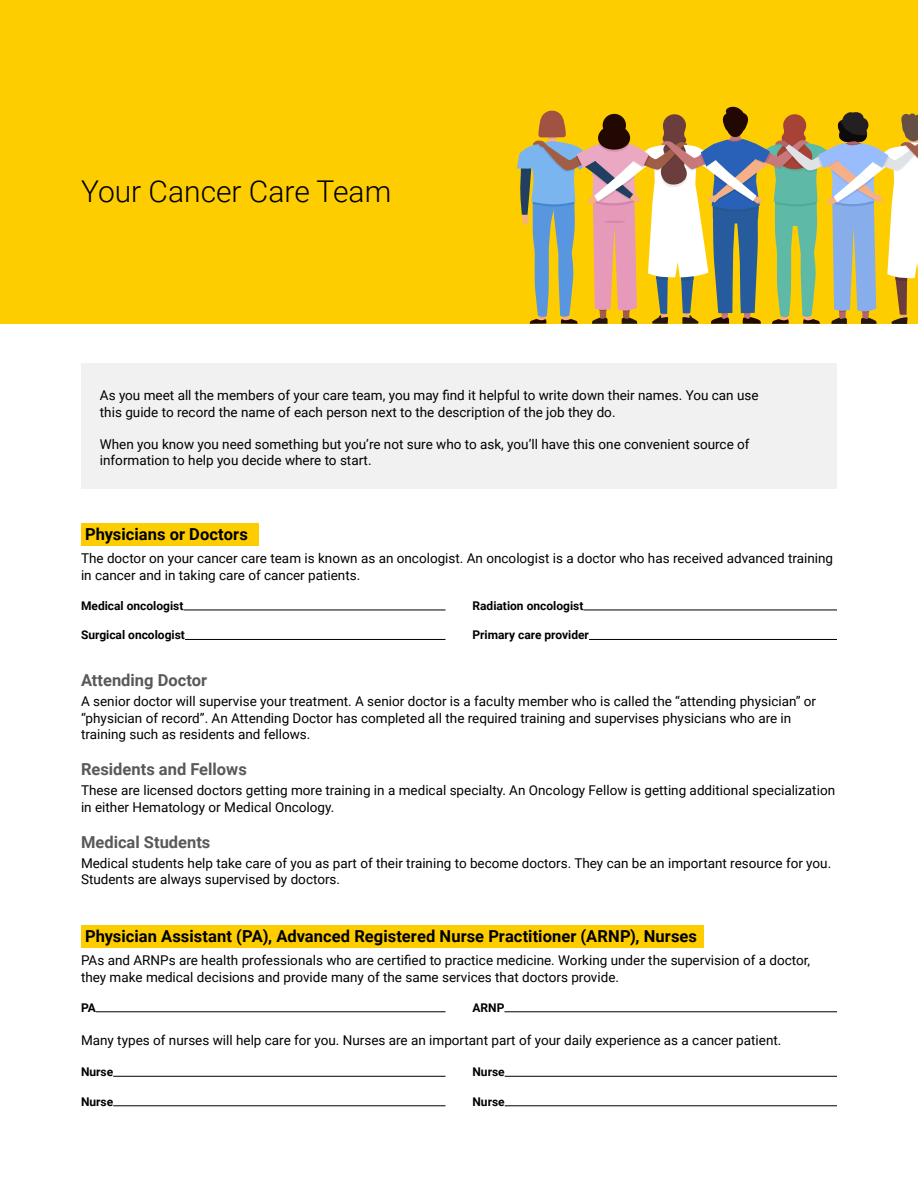
<style>
.page{position:relative;width:918px;height:1188px;background:#fff}
.page>*{position:absolute;margin:0;border:0;box-sizing:border-box;transform-origin:0 0}
.t1{font:300 30px "Roboto";color:#000}
.t2{font:700 16.5px "Roboto";letter-spacing:.005em;color:#000}
.t3{font:700 16.5px "Roboto";color:#58595b}
.t4{font:13.5px/16.2px "Roboto";color:#000}
.t5{font:700 12px "Roboto";color:#000}
</style>
<div class="page">
<div style="left:82px;top:925px;width:622px;height:23px;background:#fecd00"></div>
<div style="left:82px;top:523px;width:177px;height:23px;background:#fecd00"></div>
<hr style="left:184px;top:610px;width:261px;height:1px;background:#000">
<hr style="left:185px;top:639px;width:260px;height:1px;background:#000">
<hr style="left:583px;top:610px;width:254px;height:1px;background:#000">
<hr style="left:589px;top:639px;width:248px;height:1px;background:#000">
<hr style="left:96px;top:1012px;width:349px;height:1px;background:#000">
<hr style="left:504px;top:1012px;width:333px;height:1px;background:#000">
<hr style="left:113px;top:1076px;width:333px;height:1px;background:#000">
<hr style="left:113px;top:1106px;width:333px;height:1px;background:#000">
<hr style="left:505px;top:1076px;width:332px;height:1px;background:#000">
<hr style="left:505px;top:1106px;width:332px;height:1px;background:#000">
<div style="left:0;top:0;width:918px;height:324px;background:#fecd00"></div>
<svg style="left:517px;top:106px;width:401px;height:218px"></svg>
<div style="left:81px;top:363px;width:756px;height:125px;background:#f1f1f2"></div>
<h1 class="t1" style="left:81px;top:171px;width:312px">Your Cancer Care Team</h1>
<p class="t4" style="left:100px;top:387px;width:660px">As you meet all the members of your care team, you may find it helpful to write down their names. You can use this guide to record the name of each person next to the description of the job they do.</p>
<p class="t4" style="left:100px;top:436px;width:651px">When you know you need something but you’re not sure who to ask, you’ll have this one convenient source of information to help you decide where to start.</p>
<p class="t2" style="left:85px;top:523px;width:164px">Physicians or Doctors</p>
<p class="t4" style="left:81px;top:550px;width:754px">The doctor on your cancer care team is known as an oncologist. An oncologist is a doctor who has received advanced training in cancer and in taking care of cancer patients.</p>
<p class="t5" style="left:81px;top:597px;width:104px">Medical oncologist</p>
<p class="t5" style="left:81px;top:627px;width:105px">Surgical oncologist</p>
<p class="t5" style="left:472px;top:597px;width:112px">Radiation oncologist</p>
<p class="t5" style="left:472px;top:627px;width:118px">Primary care provider</p>
<p class="t3" style="left:81px;top:668px;width:128px">Attending Doctor</p>
<p class="t4" style="left:81px;top:693px;width:737px">A senior doctor will supervise your treatment. A senior doctor is a faculty member who is called the “attending physician” or “physician of record”. An Attending Doctor has completed all the required training and supervises physicians who are in training such as residents and fellows.</p>
<p class="t3" style="left:81px;top:757px;width:167px">Residents and Fellows</p>
<p class="t4" style="left:81px;top:782px;width:756px">These are licensed doctors getting more training in a medical specialty. An Oncology Fellow is getting additional specialization in either Hematology or Medical Oncology.</p>
<p class="t3" style="left:81px;top:830px;width:131px">Medical Students</p>
<p class="t4" style="left:81px;top:855px;width:752px">Medical students help take care of you as part of their training to become doctors. They can be an important resource for you.<br>Students are always supervised by doctors.</p>
<p class="t2" style="left:85px;top:925px;width:613px">Physician Assistant (PA), Advanced Registered Nurse Practitioner (ARNP), Nurses</p>
<p class="t4" style="left:81px;top:952px;width:731px">PAs and ARNPs are health professionals who are certified to practice medicine. Working under the supervision of a doctor, they make medical decisions and provide many of the same services that doctors provide.</p>
<p class="t5" style="left:81px;top:999px;width:16px">PA</p>
<p class="t5" style="left:472px;top:999px;width:33px">ARNP</p>
<p class="t4" style="left:81px;top:1032px;width:702px">Many types of nurses will help care for you. Nurses are an important part of your daily experience as a cancer patient.</p>
<p class="t5" style="left:81px;top:1064px;width:34px">Nurse</p>
<p class="t5" style="left:81px;top:1093px;width:34px">Nurse</p>
<p class="t5" style="left:472px;top:1064px;width:34px">Nurse</p>
<p class="t5" style="left:472px;top:1093px;width:34px">Nurse</p>
</div>
